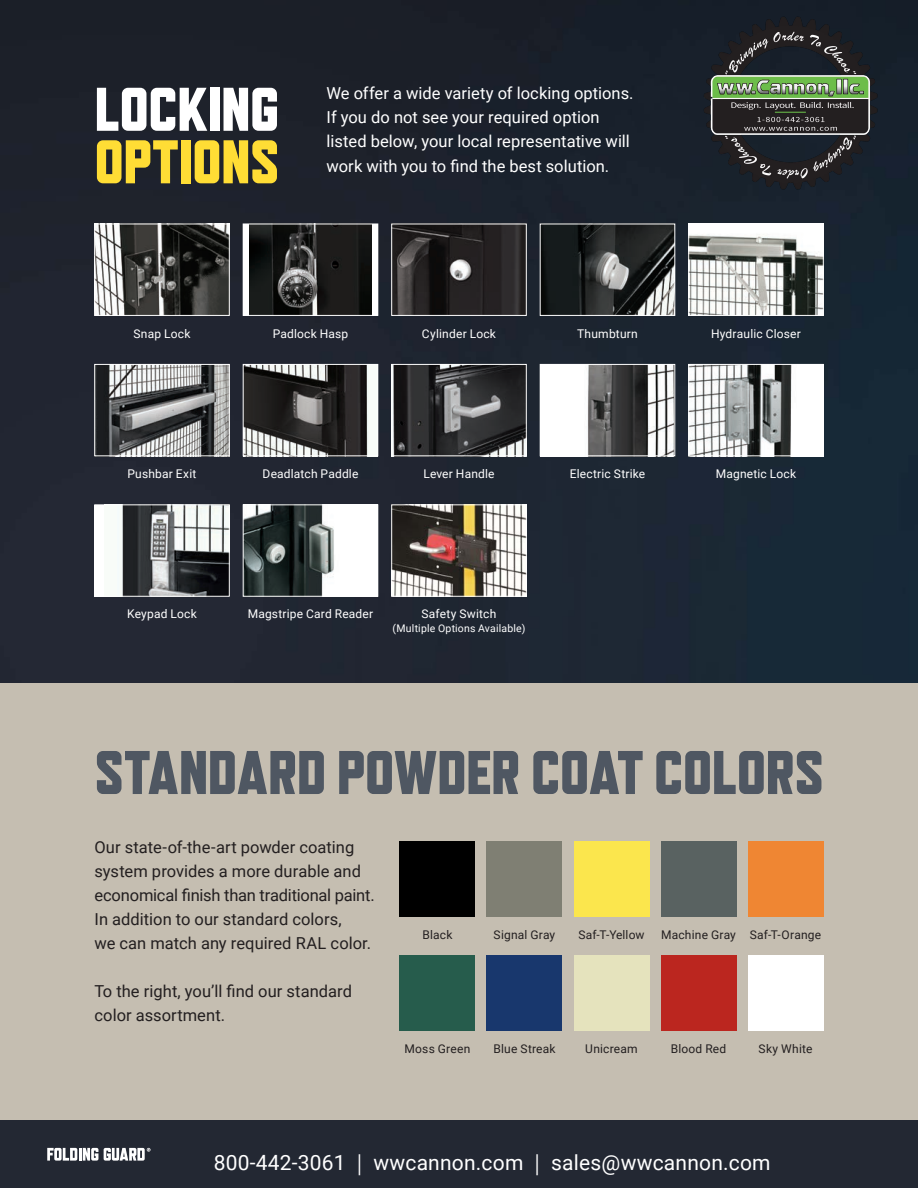
<style>
.page{position:relative;width:918px;height:1188px;background:#fff}
.page>*{position:absolute;margin:0;border:0;box-sizing:border-box;transform-origin:0 0}
.t1{font:800 61.5px "Refrigerator Deluxe";letter-spacing:-.005em;color:#4f5762}
.t2{font:800 61.5px "Refrigerator Deluxe";letter-spacing:-.01em;color:#fff}
.t3{font:800 61.5px "Refrigerator Deluxe";letter-spacing:-.01em;color:#ffdd35}
.t4{font:21px "Roboto";letter-spacing:.01em;color:#fff}
.t5{font:16.5px/24px "Roboto";color:#231f20}
.t6{font:16.5px/24px "Roboto";color:#fff}
.t7{font:12px "Roboto";letter-spacing:.015em;color:#fff}
.t8{font:12px "Roboto";letter-spacing:.015em;color:#231f20}
.t9{font:10.5px "Roboto";letter-spacing:.02em;color:#fff}
.s1{font-family:"Minion Pro"}
</style>
<div class="page">
<img style="left:0;top:0;width:918px;height:683px">
<div style="left:0;top:683px;width:918px;height:437px;background:#c5beb1"></div>
<div style="left:0;top:1120px;width:918px;height:68px;background:#232833"></div>
<img style="left:691px;top:366px;width:130px;height:88px">
<div style="left:689px;top:364px;width:134px;height:92px;border:1px solid #fff"></div>
<img style="left:542px;top:366px;width:131px;height:88px">
<div style="left:540px;top:364px;width:135px;height:92px;border:1px solid #fff"></div>
<img style="left:691px;top:226px;width:130px;height:88px">
<div style="left:689px;top:224px;width:134px;height:92px;border:1px solid #fff"></div>
<img style="left:394px;top:366px;width:130px;height:88px">
<div style="left:392px;top:364px;width:134px;height:92px;border:1px solid #fff"></div>
<img style="left:542px;top:226px;width:131px;height:88px">
<div style="left:540px;top:224px;width:135px;height:92px;border:1px solid #fff"></div>
<svg style="left:245px;top:226px;width:131px;height:88px"></svg>
<img style="left:250px;top:226px;width:121px;height:88px">
<div style="left:243px;top:224px;width:135px;height:92px;border:1px solid #fff"></div>
<img style="left:96px;top:366px;width:132px;height:88px">
<div style="left:94px;top:364px;width:136px;height:92px;border:1px solid #fff"></div>
<img style="left:245px;top:507px;width:131px;height:87px">
<div style="left:243px;top:505px;width:135px;height:91px;border:1px solid #fff"></div>
<img style="left:245px;top:366px;width:131px;height:88px">
<div style="left:243px;top:364px;width:135px;height:92px;border:1px solid #fff"></div>
<div style="left:95px;top:505px;width:134px;height:91px;background:#f8fcf8"></div>
<img style="left:118px;top:507px;width:110px;height:87px">
<div style="left:94px;top:505px;width:136px;height:91px;border:1px solid #fff"></div>
<img style="left:394px;top:226px;width:130px;height:88px">
<div style="left:392px;top:224px;width:134px;height:92px;border:1px solid #fff"></div>
<div style="left:400px;top:841px;width:75px;height:76px;background:#000"></div>
<div style="left:400px;top:955px;width:75px;height:76px;background:#265c4c"></div>
<div style="left:487px;top:841px;width:75px;height:76px;background:#7f7f73"></div>
<div style="left:487px;top:955px;width:75px;height:76px;background:#18376d"></div>
<div style="left:574px;top:841px;width:75px;height:76px;background:#fbe64d"></div>
<div style="left:574px;top:955px;width:75px;height:76px;background:#e5e3bd"></div>
<div style="left:661px;top:841px;width:75px;height:76px;background:#596261"></div>
<div style="left:661px;top:955px;width:75px;height:76px;background:#bb261f"></div>
<img style="left:96px;top:226px;width:132px;height:88px">
<div style="left:94px;top:224px;width:136px;height:92px;border:1px solid #fff"></div>
<div style="left:748px;top:841px;width:76px;height:76px;background:#ef8633"></div>
<div style="left:748px;top:955px;width:76px;height:76px;background:#fff"></div>
<img style="left:394px;top:507px;width:130px;height:87px">
<div style="left:392px;top:505px;width:134px;height:91px;border:1px solid #fff"></div>
<svg style="left:47px;top:1148px;width:51px;height:13px"></svg>
<svg style="left:104px;top:1148px;width:47px;height:13px"></svg>
<img style="left:704px;top:16px;width:173px;height:173px">
<h1 class="t2" style="left:94px;top:73px;width:186px">LOCKING</h1>
<h1 class="t3" style="left:94px;top:126px;width:186px">OPTIONS</h1>
<p class="t6" style="left:327px;top:81px;width:308px">We offer a wide variety of locking options.<br>If you do not see your required option listed below, your local representative will work with you to find the best solution.</p>
<p class="t7" style="left:134px;top:325px;width:58px">Snap Lock</p>
<p class="t7" style="left:273px;top:325px;width:77px">Padlock Hasp</p>
<p class="t7" style="left:422px;top:325px;width:76px">Cylinder Lock</p>
<p class="t7" style="left:577px;top:325px;width:62px">Thumbturn</p>
<p class="t7" style="left:711px;top:325px;width:91px">Hydraulic Closer</p>
<p class="t7" style="left:128px;top:465px;width:70px">Pushbar Exit</p>
<p class="t7" style="left:263px;top:465px;width:97px">Deadlatch Paddle</p>
<p class="t7" style="left:423px;top:465px;width:73px">Lever Handle</p>
<p class="t7" style="left:570px;top:465px;width:77px">Electric Strike</p>
<p class="t7" style="left:716px;top:465px;width:82px">Magnetic Lock</p>
<p class="t7" style="left:127px;top:606px;width:71px">Keypad Lock</p>
<p class="t7" style="left:422px;top:606px;width:76px">Safety Switch</p>
<p class="t9" style="left:393px;top:621px;width:134px">(Multiple Options Available)</p>
<p class="t7" style="left:248px;top:606px;width:127px">Magstripe Card Reader</p>
<h1 class="t1" style="left:94px;top:736px;width:731px">STANDARD POWDER COAT COLORS</h1>
<p class="t5" style="left:94px;top:835px;width:282px">Our state-of-the-art powder coating system provides a more durable and economical finish than traditional paint.<br>In addition to our standard colors,<br>we can match any required RAL color.</p>
<p class="t5" style="left:94px;top:979px;width:259px">To the right, you’ll find our standard color assortment.</p>
<p class="t8" style="left:422px;top:927px;width:32px">Black</p>
<p class="t8" style="left:494px;top:927px;width:63px">Signal Gray</p>
<p class="t8" style="left:578px;top:927px;width:68px">Saf-T-Yellow</p>
<p class="t8" style="left:661px;top:927px;width:76px">Machine Gray</p>
<p class="t8" style="left:750px;top:927px;width:73px">Saf-T-Orange</p>
<p class="t8" style="left:405px;top:1040px;width:67px">Moss Green</p>
<p class="t8" style="left:493px;top:1040px;width:64px">Blue Streak</p>
<p class="t8" style="left:585px;top:1040px;width:54px">Unicream</p>
<p class="t8" style="left:671px;top:1040px;width:57px">Blood Red</p>
<p class="t8" style="left:759px;top:1040px;width:55px">Sky White</p>
<p class="t4" style="left:214px;top:1148px;width:558px">800-442-3061 <span class="s1">|</span> wwcannon.com <span class="s1">|</span> sales@wwcannon.com</p>
</div>
